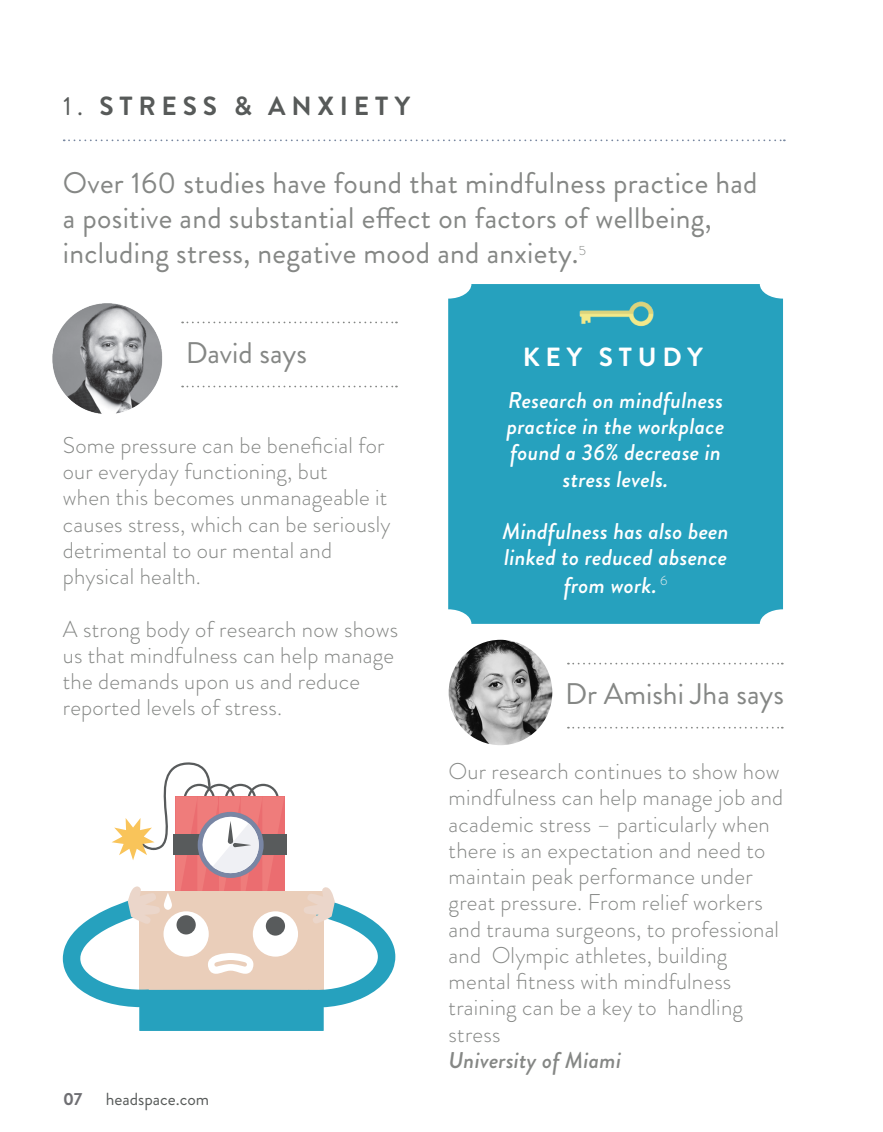
<style>
.page{position:relative;width:883px;height:1132px;background:#fff}
.page>*{position:absolute;margin:0;border:0;box-sizing:border-box;transform-origin:0 0}
.t1{font:29.75px/35px "Brandon Grotesque";letter-spacing:.01em;color:#858785}
.t2{font:700 26.25px "Brandon Grotesque";letter-spacing:.22em;color:#575a59}
.t3{font:700 26.25px "Brandon Grotesque";letter-spacing:.22em;color:#fff}
.t4{font:300 22.75px/26.2px "Brandon Grotesque";letter-spacing:.01em;color:#858785}
.t5{font:italic 500 22.75px/26.2px "Brandon Grotesque";letter-spacing:.01em;color:#fff;text-align:center}
.t6{font:italic 500 22.75px "Brandon Grotesque";letter-spacing:.01em;color:#858785}
.t7{font:17.5px "Brandon Grotesque";color:#575a59}
.t8{font:700 17.5px "Brandon Grotesque";color:#6f6f73}
.t9{font:300 13.3px "Brandon Grotesque";color:#858785}
.s1{font-weight:400}
</style>
<div class="page">
<svg style="left:182px;top:385px;width:215px;height:2px"></svg>
<svg style="left:182px;top:321px;width:215px;height:2px"></svg>
<div style="left:448px;top:284px;width:335px;height:339px;background:#26a1be"></div>
<svg style="left:64px;top:139px;width:721px;height:2px"></svg>
<svg style="left:568px;top:726px;width:215px;height:2px"></svg>
<svg style="left:568px;top:662px;width:215px;height:2px"></svg>
<img style="left:449px;top:639px;width:103px;height:106px">
<img style="left:52px;top:303px;width:111px;height:111px">
<svg style="left:63px;top:762px;width:332px;height:268px"></svg>
<img style="left:574px;top:297px;width:83px;height:34px">
<p class="t2" style="left:63px;top:88px;width:348px"><span class="s1">1.</span> STRESS &amp; ANXIETY</p>
<p class="t1" style="left:63px;top:166px;width:696px">Over 160 studies have found that mindfulness practice had a positive and substantial effect on factors of wellbeing, including stress, negative mood and anxiety.</p>
<p class="t9" style="left:579px;top:242px;width:9px">5</p>
<p class="t1" style="left:186px;top:336px;width:123px">David says</p>
<p class="t3" style="left:523px;top:339px;width:181px">KEY STUDY</p>
<p class="t4" style="left:63px;top:432px;width:323px">Some pressure can be beneficial for our everyday functioning, but</p>
<p class="t4" style="left:63px;top:484px;width:326px">when this becomes unmanageable it</p>
<p class="t4" style="left:63px;top:510px;width:329px">causes stress, which can be seriously detrimental to our mental and physical health.</p>
<p class="t4" style="left:63px;top:615px;width:337px">A strong body of research now shows us that mindfulness can help manage the demands upon us and reduce reported levels of stress.</p>
<p class="t8" style="left:63px;top:1085px;width:21px">07</p>
<p class="t7" style="left:106px;top:1086px;width:105px">headspace.com</p>
<p class="t5" style="left:507px;top:387px;width:219px">Research on mindfulness practice in the workplace found a 36% decrease in stress levels.</p>
<p class="t5" style="left:502px;top:518px;width:228px;line-height:26.8px">Mindfulness has also been linked to reduced absence from work. <sup>6</sup></p>
<p class="t1" style="left:565px;top:676px;width:220px">Dr Amishi Jha says</p>
<p class="t4" style="left:449px;top:757px;width:336px">Our research continues to show how mindfulness can help manage job and academic stress – particularly when there is an expectation and need to maintain peak performance under</p>
<p class="t4" style="left:449px;top:889px;width:332px">great pressure. From relief workers and trauma surgeons, to professional and Olympic athletes, building mental fitness with mindfulness training can be a key to handling stress</p>
<p class="t6" style="left:449px;top:1043px;width:174px">University of Miami</p>
</div>
